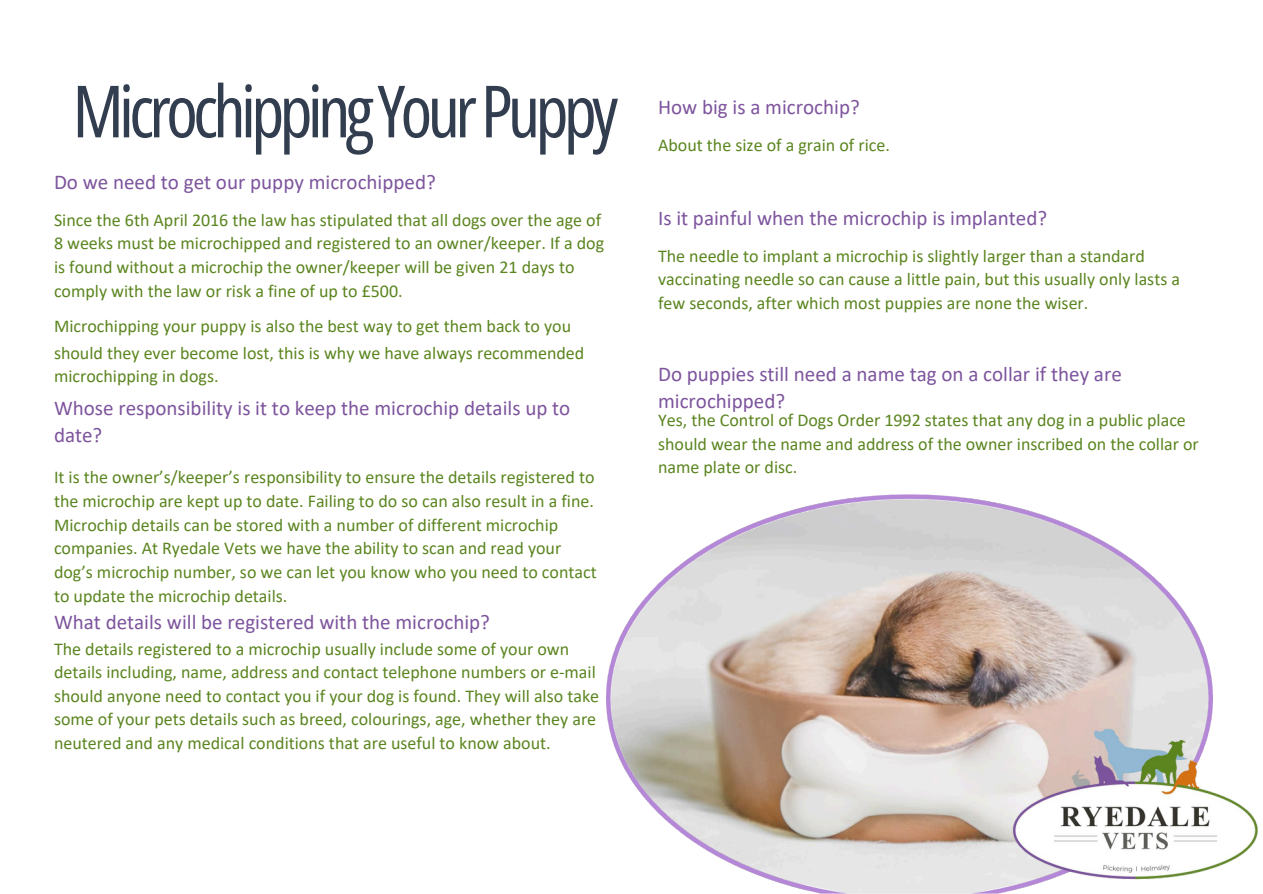
<style>
.page{position:relative;width:1263px;height:894px;background:#fff}
.page>*{position:absolute;margin:0;border:0;box-sizing:border-box;transform-origin:0 0}
.t1{font:72px "Open Sans Condensed";letter-spacing:-.065em;color:#323e4f}
.t2{font:21px/27px "Calibri";color:#7d549d}
.t3{font:18px/23.7px "Calibri";color:#5b851f}
</style>
<div class="page">
<img style="left:606px;top:495px;width:607px;height:398px">
<img style="left:1009px;top:727px;width:249px;height:153px">
<p class="t1" style="left:73px;top:60px;width:547px">MicrochippingYourPuppy</p>
<p class="t2" style="left:54px;top:170px;width:383px">Do we need to get our puppy microchipped?</p>
<h2 class="t3" style="left:54px;top:209px;width:552px">Since the 6th April 2016 the law has stipulated that all dogs over the age of 8 weeks must be microchipped and registered to an owner/keeper. If a dog is found without a microchip the owner/keeper will be given 21 days to comply with the law or risk a fine of up to £500.</h2>
<h2 class="t3" style="left:54px;top:315px;width:519px">Microchipping your puppy is also the best way to get them back to you</h2>
<p class="t3" style="left:54px;top:342px;width:532px">should they ever become lost, this is why we have always recommended</p>
<p class="t3" style="left:54px;top:366px;width:166px">microchipping in dogs.</p>
<p class="t2" style="left:54px;top:396px;width:518px">Whose responsibility is it to keep the microchip details up to date?</p>
<h1 class="t3" style="left:54px;top:467px;width:544px">It is the owner’s/keeper’s responsibility to ensure the details registered to the microchip are kept up to date. Failing to do so can also result in a fine.<br>Microchip details can be stored with a number of different microchip companies. At Ryedale Vets we have the ability to scan and read your dog’s microchip number, so we can let you know who you need to contact to update the microchip details.</h1>
<h2 class="t2" style="left:54px;top:609px;width:438px">What details will be registered with the microchip?</h2>
<p class="t3" style="left:54px;top:638px;width:547px">The details registered to a microchip usually include some of your own details including, name, address and contact telephone numbers or e-mail should anyone need to contact you if your dog is found. They will also take some of your pets details such as breed, colourings, age, whether they are neutered and any medical conditions that are useful to know about.</p>
<p class="t2" style="left:658px;top:95px;width:203px">How big is a microchip?</p>
<p class="t3" style="left:658px;top:134px;width:233px">About the size of a grain of rice.</p>
<p class="t2" style="left:658px;top:206px;width:391px">Is it painful when the microchip is implanted?</p>
<p class="t3" style="left:658px;top:245px;width:523px">The needle to implant a microchip is slightly larger than a standard vaccinating needle so can cause a little pain, but this usually only lasts a few seconds, after which most puppies are none the wiser.</p>
<p class="t2" style="left:658px;top:362px;width:465px">Do puppies still need a name tag on a collar if they are</p>
<p class="t2" style="left:658px;top:389px;width:129px">microchipped?</p>
<p class="t3" style="left:658px;top:409px;width:542px">Yes, the Control of Dogs Order 1992 states that any dog in a public place should wear the name and address of the owner inscribed on the collar or name plate or disc.</p>
</div>
